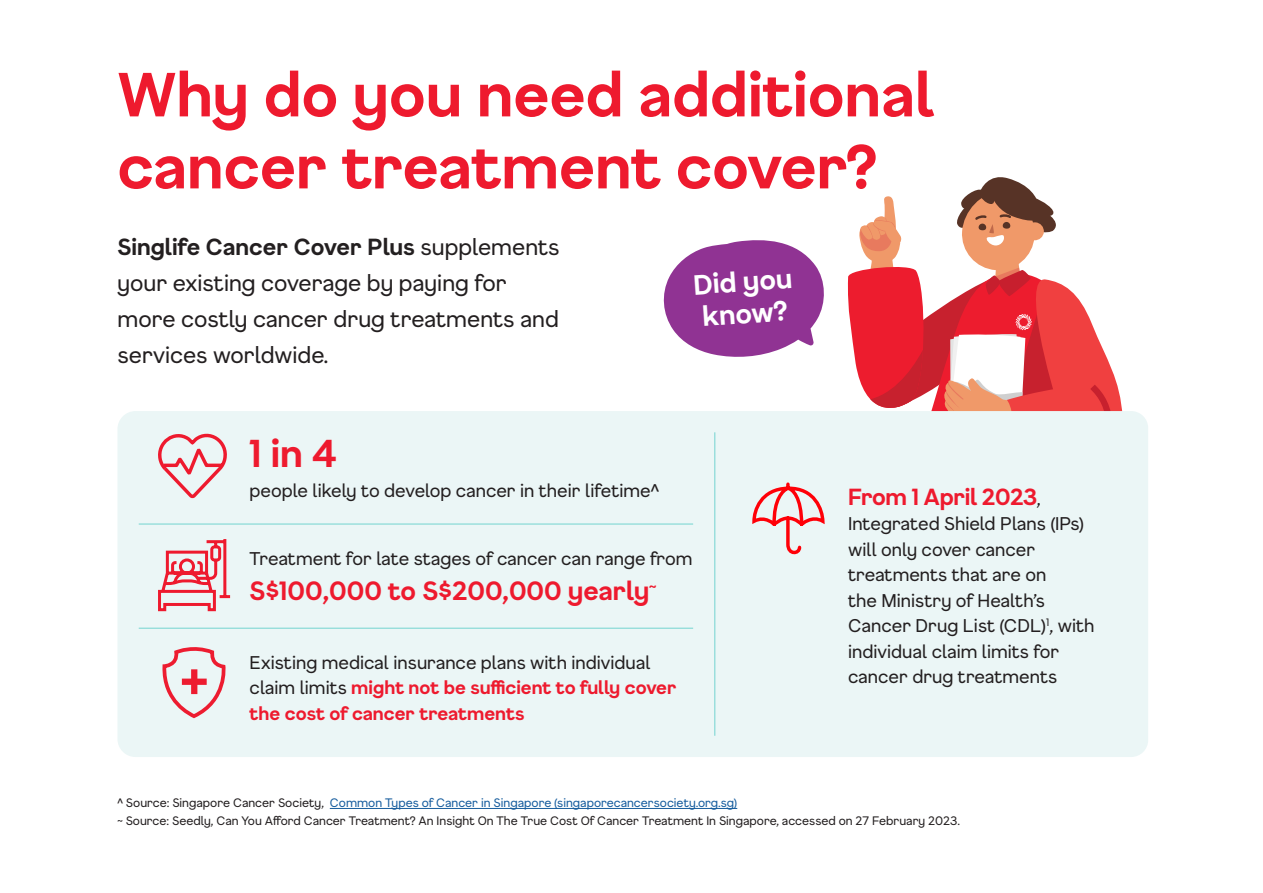
<style>
.page{position:relative;width:1263px;height:893px;background:#fff}
.page>*{position:absolute;margin:0;border:0;box-sizing:border-box;transform-origin:0 0}
.t1{font:700 60px/72px "F37 Gruffy";color:#ee1a2e}
.t2{font:700 37.5px "F37 Gruffy";color:#ee1a2e}
.t3{font:700 27px/32.4px "F37 Gruffy";color:#fff}
.t4{font:700 25.5px "F37 Gruffy";color:#ee1a2e}
.t5{font:22.5px/36px "F37 Gruffy";color:#231f20}
.t6{font:700 22.5px "F37 Gruffy";letter-spacing:-.02em;color:#ee1a2e}
.t7{font:18px/25.5px "F37 Gruffy";color:#231f20}
.t8{font:700 18px/25.5px "F37 Gruffy";color:#ee1a2e}
.t9{font:12px "F37 Gruffy";color:#231f20}
.t10{font:12px "F37 Gruffy";color:#175d9e}
.s1{font-weight:700}
.s2{font-weight:400;color:#231f20}
.s3{font-weight:400;font-size:18px;color:#231f20}
.s4{color:#231f20}
</style>
<div class="page">
<svg style="left:847px;top:177px;width:276px;height:234px"></svg>
<div style="left:117px;top:411px;width:1031px;height:346px;background:#ebf6f6;border-radius:18px"></div>
<hr style="left:330px;top:808px;width:407px;height:1px;background:#175d9e">
<svg style="left:663px;top:240px;width:161px;height:117px"></svg>
<hr style="left:139px;top:524px;width:554px;height:1px;background:#22bcb5">
<hr style="left:139px;top:628px;width:554px;height:1px;background:#22bcb5">
<hr style="left:714px;top:432px;width:1px;height:304px;background:#22bcb5">
<svg style="left:752px;top:482px;width:73px;height:73px"></svg>
<svg style="left:157px;top:433px;width:76px;height:286px"></svg>
<p class="t1" style="left:117px;top:57px;width:818px">Why do you need additional cancer treatment cover?</p>
<p class="t5" style="left:117px;top:229px;width:444px"><span class="s1">Singlife Cancer Cover Plus</span> supplements your existing coverage by paying for more costly cancer drug treatments and services worldwide.</p>
<p class="t2" style="left:250px;top:429px;width:89px">1 in 4</p>
<p class="t7" style="left:250px;top:477px;width:411px">people likely to develop cancer in their lifetime^</p>
<p class="t3" style="left:692px;top:268px;width:100px;rotate:-4deg">Did you know?</p>
<p class="t7" style="left:250px;top:546px;width:444px">Treatment for late stages of cancer can range from</p>
<p class="t4" style="left:250px;top:574px;width:408px">S$100,000 to S$200,000 yearly<sup>~</sup></p>
<p class="t8" style="left:250px;top:649px;width:428px"><span class="s2">Existing medical insurance plans with individual claim limits</span> might not be sufficient to fully cover the cost of cancer treatments</p>
<p class="t6" style="left:848px;top:482px;width:194px">From 1 April 2023<span class="s3">,</span></p>
<p class="t7" style="left:848px;top:511px;width:248px">Integrated Shield Plans (IPs) will only cover cancer treatments that are on<br>the Ministry of Health’s<br>Cancer Drug List (CDL)<sup>1</sup>, with individual claim limits for cancer drug treatments</p>
<p class="t10" style="left:117px;top:795px;width:621px"><span class="s4">^ Source: Singapore Cancer Society,</span> Common Types of Cancer in Singapore (singaporecancersociety.org.sg)</p>
<p class="t9" style="left:117px;top:813px;width:844px">~ Source: Seedly, Can You Afford Cancer Treatment? An Insight On The True Cost Of Cancer Treatment In Singapore, accessed on 27 February 2023.</p>
</div>
